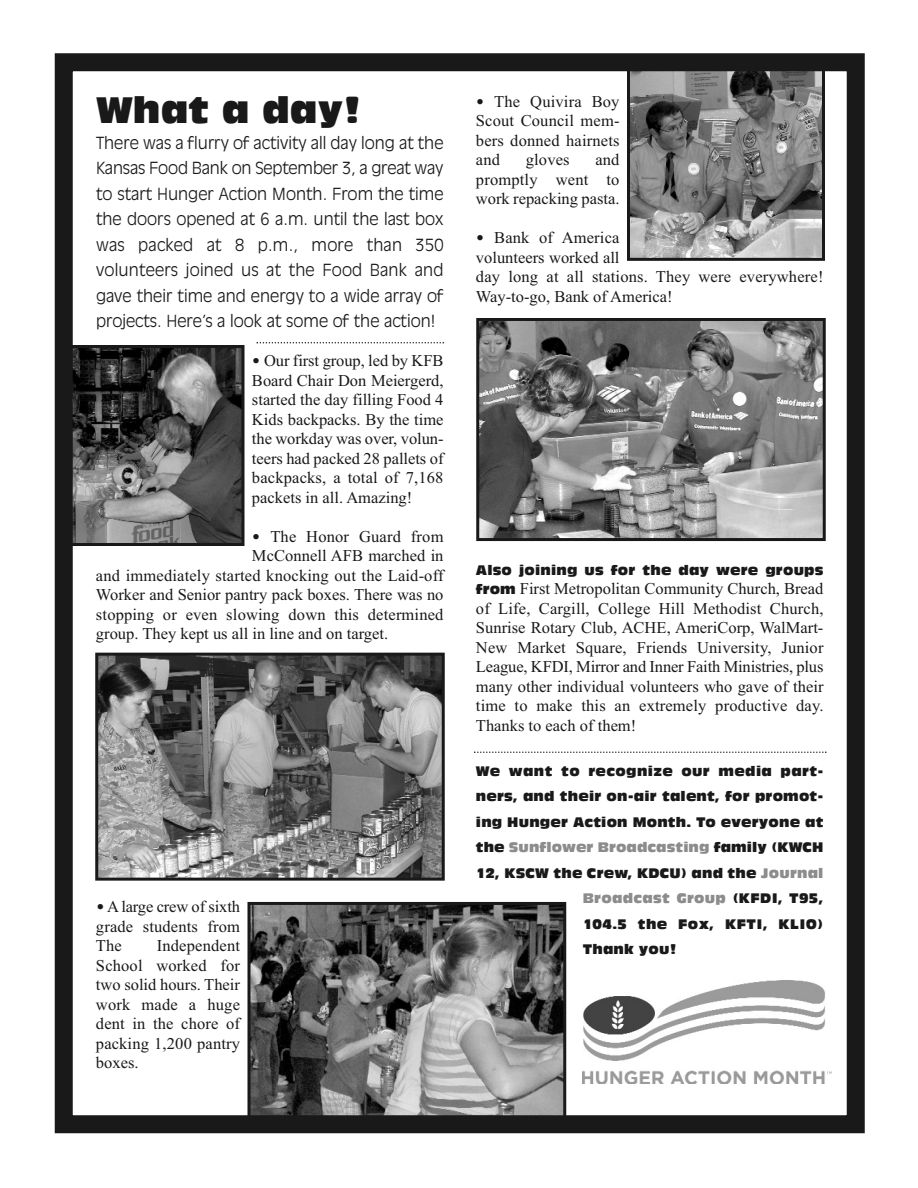
<style>
.page{position:relative;width:918px;height:1188px;background:#fff}
.page>*{position:absolute;margin:0;border:0;box-sizing:border-box;transform-origin:0 0}
.t1{font:36px "Antique Olive Std Compact";color:#191919}
.t2{font:16.5px/19.5px "Times New Roman";letter-spacing:.01em;color:#191919;text-align:justify}
.t3{font:300 16.5px/25.5px "Antique Olive Std";color:#191919;text-align:justify}
.t4{font:13.5px "Antique Olive Std Compact";letter-spacing:.015em;color:#191919}
.t5{font:13.5px "Antique Olive Std Compact";letter-spacing:.005em;color:#8c8c8c}
.s1{font-family:"Antique Olive Std Compact";font-size:15px}
.s2{font-family:"Antique Olive Std Compact";font-size:13.5px}
.s3{color:#191919}
.s4{color:#8c8c8c}
</style>
<div class="page">
<img style="left:480px;top:322px;width:342px;height:215px">
<div style="left:476px;top:318px;width:350px;height:223px;border:3px solid #191919"></div>
<img style="left:631px;top:72px;width:190px;height:185px">
<div style="left:627px;top:66px;width:198px;height:195px;border:3px solid #191919"></div>
<img style="left:74px;top:349px;width:166px;height:193px">
<div style="left:67px;top:345px;width:177px;height:201px;border:3px solid #191919"></div>
<img style="left:252px;top:906px;width:310px;height:208px">
<div style="left:248px;top:902px;width:318px;height:220px;border:3px solid #191919"></div>
<img style="left:99px;top:657px;width:342px;height:220px">
<div style="left:95px;top:653px;width:350px;height:228px;border:3px solid #191919"></div>
<svg style="left:256px;top:342px;width:188px;height:2px"></svg>
<svg style="left:474px;top:752px;width:352px;height:1px"></svg>
<img style="left:583px;top:980px;width:249px;height:103px">
<div style="left:55px;top:53px;width:810px;height:1080px;border:18px solid #191919"></div>
<h1 class="t1" style="left:96px;top:96px;width:267px">What a day!</h1>
<p class="t3" style="left:96px;top:131px;width:349px">There was a flurry of activity all day long at the Kansas Food Bank on September 3, a great way to start Hunger Action Month. From the time the doors opened at 6 a.m. until the last box was packed at 8 p.m., more than 350 volunteers joined us at the Food Bank and gave their time and energy to a wide array of projects. Here’s a look at some of the action!</p>
<p class="t2" style="left:252px;top:352px;width:193px"><span class="s1">•</span> Our first group, led by KFB Board Chair Don Meiergerd, started the day filling Food 4<br>Kids backpacks. By the time the workday was over, volun&shy;teers had packed 28 pallets of backpacks, a total of 7,168 packets in all. Amazing!</p>
<p class="t2" style="left:252px;top:528px;width:193px"><span class="s1">•</span> The Honor Guard from</p>
<p class="t2" style="left:252px;top:547px;width:193px">McConnell AFB marched in</p>
<p class="t2" style="left:96px;top:567px;width:349px">and immediately started knocking out the Laid-off</p>
<p class="t2" style="left:96px;top:586px;width:349px">Worker and Senior pantry pack boxes. There was no</p>
<p class="t2" style="left:96px;top:606px;width:349px">stopping or even slowing down this determined</p>
<p class="t2" style="left:96px;top:625px;width:294px">group. They kept us all in line and on target.</p>
<p class="t2" style="left:96px;top:898px;width:146px"><span class="s1">•</span> A large crew of sixth grade students from The</p>
<p class="t2" style="left:96px;top:937px;width:146px;text-indent:61px">Independent School worked for two solid hours. Their work made a huge dent in the chore of packing 1,200 pantry boxes.</p>
<p class="t2" style="left:476px;top:93px;width:145px"><span class="s1">•</span> The Quivira Boy Scout Council mem&shy;bers donned hairnets and</p>
<p class="t2" style="left:476px;top:152px;width:145px;text-indent:119px">and promptly went to work repacking pasta.</p>
<p class="t2" style="left:476px;top:230px;width:349px;text-align:left"><span class="s1">•</span> Bank of America<br>volunteers worked all<br>day long at all stations. They were everywhere!<br>Way-to-go, Bank of America!</p>
<p class="t2" style="left:526px;top:152px;width:45px">gloves</p>
<p class="t4" style="left:476px;top:565px;width:349px">Also joining us for the day were groups</p>
<p class="t2" style="left:476px;top:581px;width:349px"><span class="s2">from</span> First Metropolitan Community Church, Bread of Life, Cargill, College Hill Methodist Church, Sunrise Rotary Club, ACHE, AmeriCorp, WalMart-New Market Square, Friends University, Junior League, KFDI, Mirror and Inner Faith Ministries, plus many other individual volunteers who gave of their time to make this an extremely productive day.<br>Thanks to each of them!</p>
<p class="t4" style="left:476px;top:766px;width:349px">We want to recognize our media part-</p>
<p class="t4" style="left:476px;top:791px;width:349px">ners, and their on-air talent, for promot-</p>
<p class="t4" style="left:476px;top:817px;width:349px">ing Hunger Action Month. To everyone at</p>
<p class="t5" style="left:476px;top:842px;width:349px"><span class="s3">the</span> Sunflower Broadcasting <span class="s3">family (KWCH</span></p>
<p class="t4" style="left:476px;top:868px;width:349px">12, KSCW the Crew, KDCU) and the <span class="s4">Journal</span></p>
<p class="t5" style="left:583px;top:893px;width:242px">Broadcast Group <span class="s3">(KFDI, T95,</span></p>
<p class="t4" style="left:583px;top:919px;width:242px">104.5 the Fox, KFTI, KLIO)</p>
<p class="t4" style="left:583px;top:944px;width:95px">Thank you!</p>
</div>
